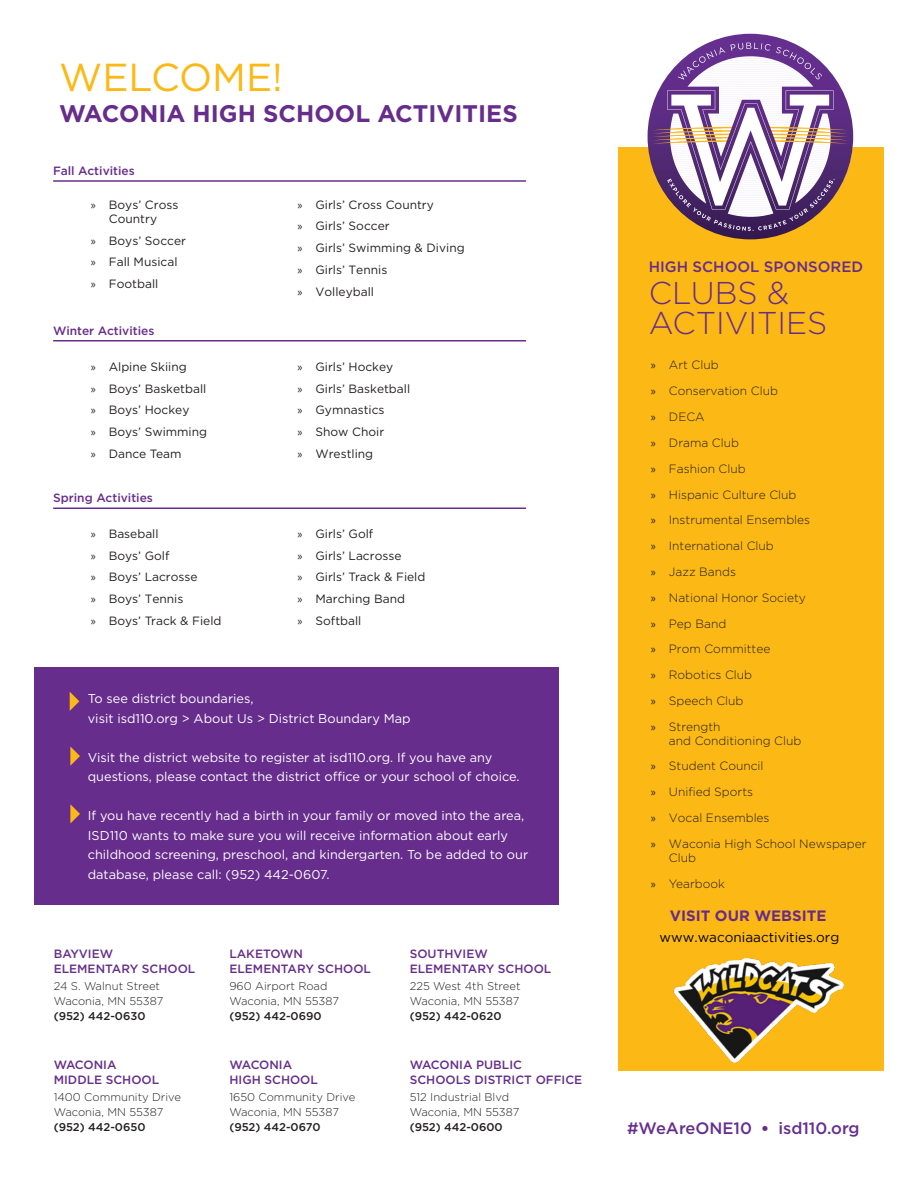
<style>
.page{position:relative;width:918px;height:1188px;background:#fff}
.page>*{position:absolute;margin:0;border:0;box-sizing:border-box;transform-origin:0 0}
.t1{font:39px "Gotham";color:#fcb814}
.t2{font:300 31.5px/29.2px "Gotham";color:#662d8c}
.t3{font:700 24px "Gotham";color:#662d8c}
.t4{font:500 16.5px "Gotham";color:#652f90}
.t5{font:500 15px "Gotham";color:#662d8c}
.t6{font:700 15px "Gotham";color:#672c8b}
.t7{font:13.5px "Gotham";color:#000}
.t8{font:12.75px/19.5px "Gotham";color:#fff}
.t9{font:12px/21.8px "Gotham";color:#231f20}
.t10{font:300 12px/25.8px "Gotham";color:#231f20}
.t11{font:500 12px/15px "Gotham";color:#662d8c}
.t12{font:300 11.25px/15px "Gotham";color:#231f20}
.t13{font:500 11.25px "Gotham";color:#231f20}
.s1{font-family:"Myriad Pro"}
.s2{font-family:"Myriad Pro";font-weight:400}
.s3{font-family:"Adobe Garamond Pro";font-weight:700}
</style>
<div class="page">
<div style="left:618px;top:147px;width:266px;height:923px;background:#fcb814"></div>
<svg style="left:648px;top:34px;width:205px;height:205px"></svg>
<div style="left:34px;top:667px;width:524px;height:238px;background:#662d8c"></div>
<hr style="left:53px;top:180px;width:473px;height:2px;background:#662d8c">
<hr style="left:53px;top:340px;width:473px;height:2px;background:#662d8c">
<hr style="left:53px;top:508px;width:473px;height:1px;background:#662d8c">
<svg style="left:70px;top:692px;width:9px;height:19px"></svg>
<svg style="left:70px;top:746px;width:10px;height:20px"></svg>
<svg style="left:70px;top:804px;width:10px;height:20px"></svg>
<img style="left:634px;top:958px;width:241px;height:113px">
<h1 class="t1" style="left:59px;top:52px;width:225px">WELCOME!</h1>
<h3 class="t3" style="left:59px;top:97px;width:460px">WACONIA HIGH SCHOOL ACTIVITIES</h3>
<p class="t11" style="left:53px;top:163px;width:83px">Fall Activities</p>
<p class="t9" style="left:91px;top:197px;width:89px;line-height:14.4px;text-align:center"><span class="s1">»</span> Boys’ Cross<br>Country</p>
<p class="t9" style="left:91px;top:229px;width:97px"><span class="s1">»</span> Boys’ Soccer <span class="s1">»</span> Fall Musical<br><span class="s1">»</span> Football</p>
<p class="t11" style="left:53px;top:323px;width:103px">Winter Activities</p>
<p class="t9" style="left:298px;top:193px;width:169px"><span class="s1">»</span> Girls’ Cross Country<br><span class="s1">»</span> Girls’ Soccer<br><span class="s1">»</span> Girls’ Swimming &amp; Diving <span class="s1">»</span> Girls’ Tennis<br><span class="s1">»</span> Volleyball</p>
<p class="t9" style="left:91px;top:356px;width:118px"><span class="s1">»</span> Alpine Skiing<br><span class="s1">»</span> Boys’ Basketball <span class="s1">»</span> Boys’ Hockey<br><span class="s1">»</span> Boys’ Swimming <span class="s1">»</span> Dance Team</p>
<p class="t9" style="left:298px;top:356px;width:114px"><span class="s1">»</span> Girls’ Hockey<br><span class="s1">»</span> Girls’ Basketball <span class="s1">»</span> Gymnastics<br><span class="s1">»</span> Show Choir<br><span class="s1">»</span> Wrestling</p>
<p class="t11" style="left:53px;top:490px;width:101px">Spring Activities</p>
<p class="t9" style="left:91px;top:523px;width:132px"><span class="s1">»</span> Baseball<br><span class="s1">»</span> Boys’ Golf<br><span class="s1">»</span> Boys’ Lacrosse<br><span class="s1">»</span> Boys’ Tennis<br><span class="s1">»</span> Boys’ Track &amp; Field</p>
<p class="t9" style="left:298px;top:523px;width:129px"><span class="s1">»</span> Girls’ Golf<br><span class="s1">»</span> Girls’ Lacrosse<br><span class="s1">»</span> Girls’ Track &amp; Field <span class="s1">»</span> Marching Band<br><span class="s1">»</span> Softball</p>
<p class="t8" style="left:88px;top:689px;width:324px">To see district boundaries,<br>visit isd110.org &gt; About Us &gt; District Boundary Map</p>
<p class="t8" style="left:88px;top:747px;width:433px">Visit the district website to register at isd110.org. If you have any questions, please contact the district office or your school of choice.</p>
<p class="t8" style="left:88px;top:806px;width:442px">If you have recently had a birth in your family or moved into the area, ISD110 wants to make sure you will receive information about early childhood screening, preschool, and kindergarten. To be added to our database, please call: (952) 442-0607.</p>
<p class="t11" style="left:54px;top:946px;width:143px">BAYVIEW<br>ELEMENTARY SCHOOL</p>
<p class="t12" style="left:54px;top:979px;width:111px">24 S. Walnut Street<br>Waconia, MN 55387</p>
<p class="t13" style="left:54px;top:1009px;width:93px">(952) 442-0630</p>
<p class="t11" style="left:54px;top:1057px;width:107px">WACONIA<br>MIDDLE SCHOOL</p>
<p class="t12" style="left:54px;top:1090px;width:129px">1400 Community Drive<br>Waconia, MN 55387</p>
<p class="t13" style="left:54px;top:1120px;width:93px">(952) 442-0650</p>
<p class="t11" style="left:229px;top:946px;width:143px">LAKETOWN<br>ELEMENTARY SCHOOL</p>
<p class="t12" style="left:229px;top:979px;width:111px">960 Airport Road<br>Waconia, MN 55387</p>
<p class="t13" style="left:229px;top:1009px;width:94px">(952) 442-0690</p>
<p class="t11" style="left:229px;top:1057px;width:90px">WACONIA<br>HIGH SCHOOL</p>
<p class="t12" style="left:229px;top:1090px;width:127px">1650 Community Drive<br>Waconia, MN 55387</p>
<p class="t13" style="left:229px;top:1120px;width:93px">(952) 442-0670</p>
<p class="t11" style="left:410px;top:946px;width:143px">SOUTHVIEW<br>ELEMENTARY SCHOOL</p>
<p class="t12" style="left:410px;top:979px;width:112px">225 West 4th Street<br>Waconia, MN 55387</p>
<p class="t13" style="left:410px;top:1009px;width:93px">(952) 442-0620</p>
<p class="t11" style="left:410px;top:1057px;width:174px">WACONIA PUBLIC<br>SCHOOLS DISTRICT OFFICE</p>
<p class="t12" style="left:410px;top:1090px;width:111px">512 Industrial Blvd<br>Waconia, MN 55387</p>
<p class="t13" style="left:410px;top:1120px;width:95px">(952) 442-0600</p>
<p class="t5" style="left:649px;top:257px;width:216px">HIGH SCHOOL SPONSORED</p>
<h2 class="t2" style="left:649px;top:278px;width:180px">CLUBS &amp;<br>ACTIVITIES</h2>
<p class="t10" style="left:651px;top:352px;width:161px"><span class="s2">»</span> Art Club<br><span class="s2">»</span> Conservation Club<br><span class="s2">»</span> DECA<br><span class="s2">»</span> Drama Club<br><span class="s2">»</span> Fashion Club<br><span class="s2">»</span> Hispanic Culture Club<br><span class="s2">»</span> Instrumental Ensembles <span class="s2">»</span> International Club<br><span class="s2">»</span> Jazz Bands<br><span class="s2">»</span> National Honor Society <span class="s2">»</span> Pep Band<br><span class="s2">»</span> Prom Committee<br><span class="s2">»</span> Robotics Club<br><span class="s2">»</span> Speech Club<br><span class="s2">»</span> Strength</p>
<p class="t10" style="left:651px;top:728px;width:152px;line-height:24.9px;text-indent:18px">and Conditioning Club <span class="s2">»</span> Student Council</p>
<p class="t10" style="left:651px;top:779px;width:217px"><span class="s2">»</span> Unified Sports<br><span class="s2">»</span> Vocal Ensembles<br><span class="s2">»</span> Waconia High School Newspaper</p>
<p class="t10" style="left:651px;top:845px;width:75px;text-indent:18px">Club<br><span class="s2">»</span> Yearbook</p>
<p class="t6" style="left:670px;top:907px;width:158px">VISIT OUR WEBSITE</p>
<p class="t7" style="left:659px;top:930px;width:181px">www.waconiaactivities.org</p>
<p class="t4" style="left:627px;top:1117px;width:234px">#WeAreONE10 <span class="s3">•</span> isd110.org</p>
</div>
